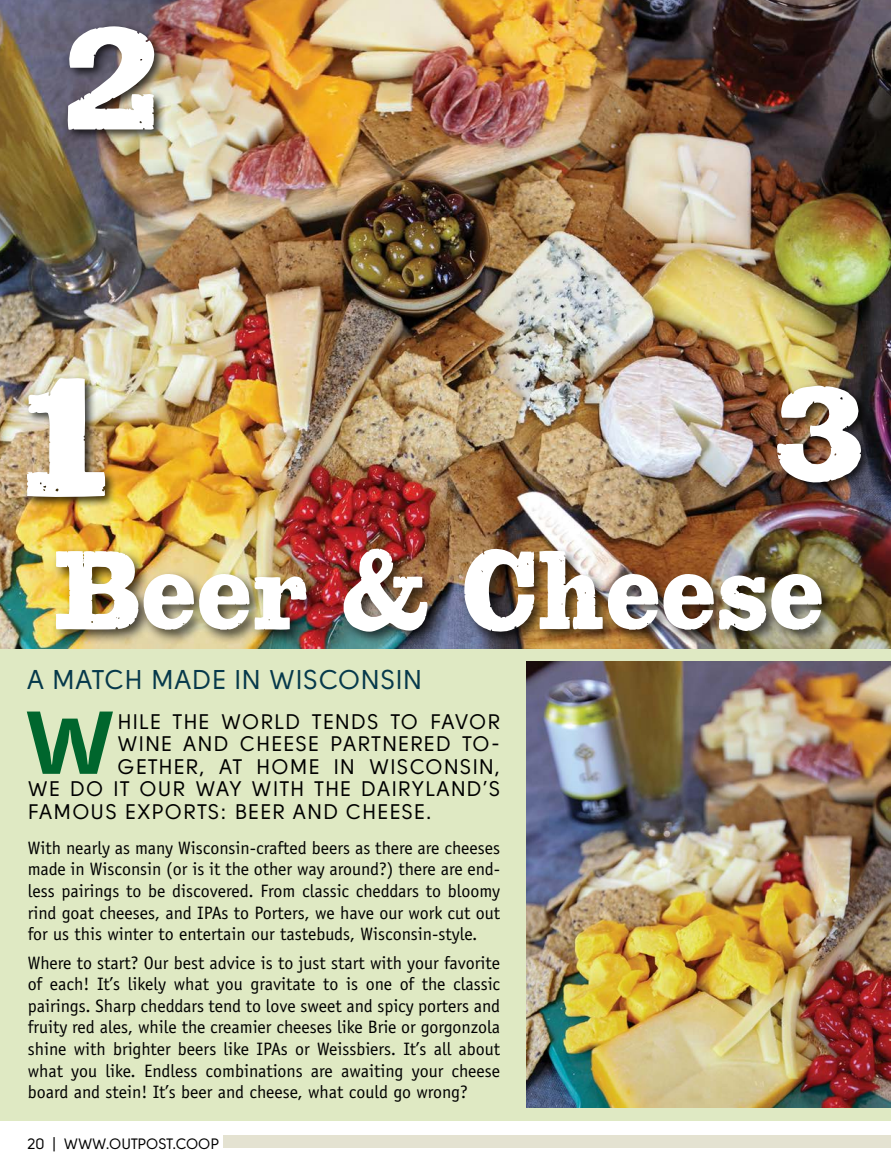
<style>
.page{position:relative;width:891px;height:1175px;background:#fff}
.page>*{position:absolute;margin:0;border:0;box-sizing:border-box;transform-origin:0 0}
.Bootstrap_Header_26p{font:122.1px "Bootstrap Alternate";letter-spacing:.025em;color:#fff;scale:.91 1}
.Intro_Paragraph_11pt{font:900 88.35px "Solomon";color:#00662d}
.Bootstrap_Header_26p-2{font:27px "Solomon";letter-spacing:.02em;color:#06394b}
.Intro_Paragraph_11pt-2{font:21px "Solomon";letter-spacing:.06em;color:#000}
.Body_Text{font:18px/21.6px "Officina Sans Std";color:#000;text-align:justify}
.Bootstrap_Header_26p-3{font:15px "Solomon";color:#000}
</style>
<div class="page">
<div style="left:223px;top:1135px;width:668px;height:13px;background:#e4e2d1"></div>
<div style="left:0;top:40px;width:891px;height:1080px;background:#dfe9c3"></div>
<img style="left:0;top:0;width:890px;height:648px">
<div style="left:51px;top:544px;width:786px;height:103px;background:#000;opacity:.7"></div>
<div style="left:64px;top:22px;width:102px;height:120px;background:#000;opacity:.75"></div>
<svg style="left:67px;top:25px;width:88px;height:105px;background:#c5c2c4"></svg>
<div style="left:774px;top:382px;width:99px;height:113px;background:#000;opacity:.75"></div>
<img style="left:776px;top:384px;width:86px;height:99px">
<img style="left:526px;top:662px;width:365px;height:445px">
<div style="left:24px;top:375px;width:92px;height:133px;background:#000;opacity:.75"></div>
<img style="left:26px;top:377px;width:80px;height:120px">
<p class="Bootstrap_Header_26p" style="left:55px;top:525px;width:846px">Beer &amp; Cheese</p>
<p class="Bootstrap_Header_26p-2" style="left:27px;top:664px;width:397px">A MATCH MADE IN WISCONSIN</p>
<p class="Intro_Paragraph_11pt" style="left:28px;top:690px;width:89px">W</p>
<p class="Intro_Paragraph_11pt-2" style="left:118px;top:710px;width:384px">HILE THE WORLD TENDS TO FAVOR</p>
<p class="Intro_Paragraph_11pt-2" style="left:118px;top:732px;width:384px">WINE AND CHEESE PARTNERED TO-</p>
<p class="Intro_Paragraph_11pt-2" style="left:118px;top:755px;width:384px">GETHER, AT HOME IN WISCONSIN,</p>
<p class="Intro_Paragraph_11pt-2" style="left:28px;top:777px;width:474px">WE DO IT OUR WAY WITH THE DAIRYLAND’S</p>
<p class="Intro_Paragraph_11pt-2" style="left:28px;top:799px;width:405px">FAMOUS EXPORTS: BEER AND CHEESE.</p>
<p class="Body_Text" style="left:28px;top:836px;width:474px">With nearly as many Wisconsin-crafted beers as there are cheeses made in Wisconsin (or is it the other way around?) there are end&shy;less pairings to be discovered. From classic cheddars to bloomy rind goat cheeses, and IPAs to Porters, we have our work cut out for us this winter to entertain our tastebuds, Wisconsin-style.</p>
<p class="Body_Text" style="left:28px;top:951px;width:474px">Where to start? Our best advice is to just start with your favorite of each! It’s likely what you gravitate to is one of the classic pairings. Sharp cheddars tend to love sweet and spicy porters and fruity red ales, while the creamier cheeses like Brie or gorgonzola shine with brighter beers like IPAs or Weissbiers. It’s all about what you like. Endless combinations are awaiting your cheese board and stein! It’s beer and cheese, what could go wrong?</p>
<p class="Bootstrap_Header_26p-3" style="left:27px;top:1135px;width:193px">20 | WWW.OUTPOST.COOP</p>
</div>
